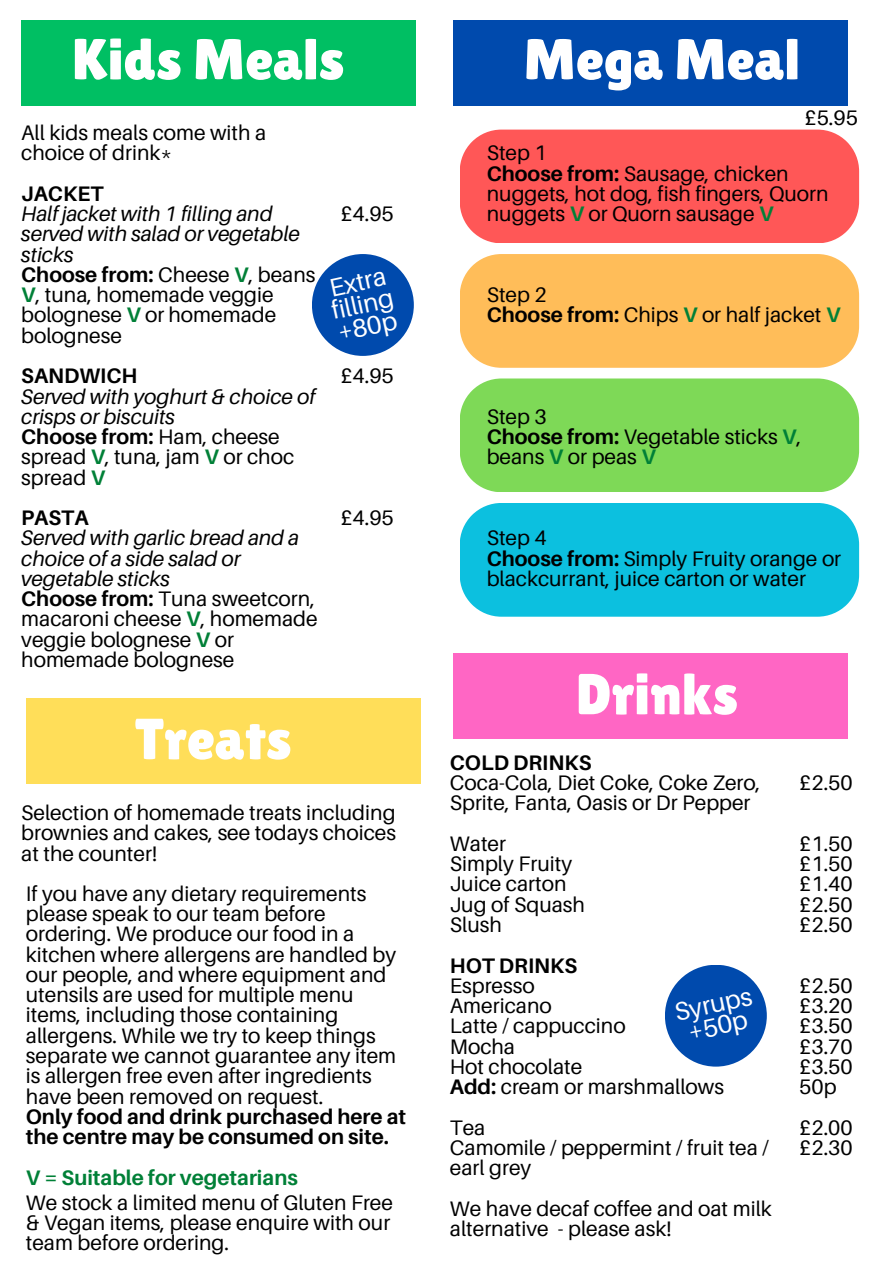
<style>
.page{position:relative;width:894px;height:1264px;background:#fff}
.page>*{position:absolute;margin:0;border:0;box-sizing:border-box;transform-origin:0 0}
.t1{font:57.6px "Lilita One";color:#fff}
.t2{font:25.5px/22.5px "Aileron";color:#fff;text-align:center}
.t3{font:21px/20.2px "Aileron";color:#000}
.t4{font:italic 21px/20.2px "Aileron";color:#000}
.t5{font:700 21px/20.2px "Aileron";color:#000}
.t6{font:700 21px "Aileron";color:#008037}
.s1{font-weight:700}
.s2{font-weight:700;color:#008037}
</style>
<div class="page">
<div style="left:21px;top:20px;width:394px;height:86px;background:#00bf63"></div>
<div style="left:460px;top:130px;width:398px;height:113px;background:#ff5757"></div>
<div style="left:460px;top:254px;width:398px;height:114px;background:#ffbd59"></div>
<div style="left:460px;top:378px;width:398px;height:114px;background:#7ed957"></div>
<div style="left:460px;top:503px;width:398px;height:113px;background:#0cc0df"></div>
<div style="left:453px;top:20px;width:394px;height:86px;background:#004aad"></div>
<div style="left:26px;top:698px;width:394px;height:86px;background:#ffde59"></div>
<div style="left:453px;top:652px;width:394px;height:86px;background:#ff66c4"></div>
<div style="left:664px;top:964px;width:102px;height:102px;background:#004aad;border-radius:50%"></div>
<div style="left:312px;top:254px;width:102px;height:102px;background:#004aad;border-radius:50%"></div>
<p class="t1" style="left:72px;top:26px;width:274px">Kids Meals</p>
<p class="t3" style="left:21px;top:122px;width:246px">All kids meals come with a choice of drink*</p>
<h2 class="t5" style="left:21px;top:183px;width:84px">JACKET</h2>
<h1 class="t4" style="left:21px;top:203px;width:280px">Half jacket with 1 filling and served with salad or vegetable sticks</h1>
<p class="t3" style="left:21px;top:264px;width:296px"><span class="s1">Choose from:</span> Cheese <span class="s2">V</span>, beans<br><span class="s2">V</span>, tuna, homemade veggie bolognese <span class="s2">V</span> or homemade bolognese</p>
<p class="t5" style="left:21px;top:365px;width:117px">SANDWICH</p>
<p class="t4" style="left:21px;top:385px;width:295px">Served with yoghurt &amp; choice of crisps or biscuits</p>
<h3 class="t3" style="left:21px;top:426px;width:274px"><span class="s1">Choose from:</span> Ham, cheese spread <span class="s2">V</span>, tuna, jam <span class="s2">V</span> or choc spread <span class="s2">V</span></h3>
<p class="t5" style="left:21px;top:507px;width:69px">PASTA</p>
<h1 class="t4" style="left:21px;top:527px;width:279px">Served with garlic bread and a choice of a side salad or vegetable sticks</h1>
<p class="t3" style="left:21px;top:588px;width:298px"><span class="s1">Choose from:</span> Tuna sweetcorn, macaroni cheese <span class="s2">V</span>, homemade veggie bolognese <span class="s2">V</span> or homemade bolognese</p>
<p class="t3" style="left:340px;top:203px;width:55px">£4.95</p>
<h2 class="t2" style="left:325px;top:277px;width:64px;text-align:justify;rotate:-12deg">Extra filling +80p</h2>
<p class="t3" style="left:340px;top:365px;width:55px">£4.95</p>
<p class="t3" style="left:340px;top:507px;width:55px">£4.95</p>
<p class="t1" style="left:135px;top:706px;width:158px">Treats</p>
<p class="t3" style="left:21px;top:802px;width:376px;text-align:justify">Selection of homemade treats including brownies and cakes, see todays choices at the counter!</p>
<p class="t3" style="left:26px;top:883px;width:372px">If you have any dietary requirements please speak to our team before ordering. We produce our food in a kitchen where allergens are handled by our people, and where equipment and utensils are used for multiple menu items, including those containing allergens. While we try to keep things separate we cannot guarantee any item is allergen free even after ingredients have been removed on request.</p>
<p class="t5" style="left:26px;top:1105px;width:381px">Only food and drink purchased here at the centre may be consumed on site.</p>
<p class="t6" style="left:26px;top:1164px;width:273px">V = Suitable for vegetarians</p>
<p class="t3" style="left:26px;top:1191px;width:368px">We stock a limited menu of Gluten Free &amp; Vegan items, please enquire with our team before ordering.</p>
<p class="t1" style="left:523px;top:26px;width:278px">Mega Meal</p>
<p class="t3" style="left:804px;top:107px;width:55px">£5.95</p>
<h1 class="t3" style="left:486px;top:142px;width:61px">Step 1</h1>
<p class="t3" style="left:486px;top:163px;width:343px"><span class="s1">Choose from:</span> Sausage, chicken nuggets, hot dog, fish fingers, Quorn nuggets <span class="s2">V</span> or Quorn sausage <span class="s2">V</span></p>
<p class="t3" style="left:486px;top:284px;width:61px">Step 2</p>
<p class="t3" style="left:486px;top:304px;width:355px"><span class="s1">Choose from:</span> Chips <span class="s2">V</span> or half jacket <span class="s2">V</span></p>
<p class="t3" style="left:486px;top:406px;width:61px">Step 3</p>
<p class="t3" style="left:486px;top:426px;width:316px"><span class="s1">Choose from:</span> Vegetable sticks <span class="s2">V</span>,</p>
<p class="t3" style="left:486px;top:446px;width:171px">beans <span class="s2">V</span> or peas <span class="s2">V</span></p>
<p class="t3" style="left:486px;top:527px;width:61px">Step 4</p>
<p class="t3" style="left:486px;top:548px;width:356px"><span class="s1">Choose from:</span> Simply Fruity orange or blackcurrant, juice carton or water</p>
<p class="t1" style="left:575px;top:661px;width:164px">Drinks</p>
<p class="t5" style="left:450px;top:752px;width:143px">COLD DRINKS</p>
<h1 class="t3" style="left:450px;top:772px;width:312px">Coca-Cola, Diet Coke, Coke Zero,<br>Sprite, Fanta, Oasis or Dr Pepper</h1>
<p class="t3" style="left:450px;top:833px;width:58px">Water</p>
<p class="t3" style="left:450px;top:853px;width:124px">Simply Fruity</p>
<p class="t3" style="left:450px;top:873px;width:118px">Juice carton</p>
<p class="t3" style="left:450px;top:893px;width:137px">Jug of Squash</p>
<p class="t3" style="left:450px;top:914px;width:53px">Slush</p>
<p class="t5" style="left:450px;top:954px;width:129px">HOT DRINKS</p>
<p class="t3" style="left:450px;top:974px;width:86px">Espresso</p>
<p class="t3" style="left:450px;top:995px;width:103px">Americano</p>
<p class="t3" style="left:450px;top:1015px;width:177px">Latte / cappuccino</p>
<p class="t3" style="left:450px;top:1035px;width:67px">Mocha</p>
<p class="t3" style="left:450px;top:1055px;width:134px">Hot chocolate</p>
<p class="t3" style="left:450px;top:1076px;width:275px"><span class="s1">Add:</span> cream or marshmallows</p>
<p class="t3" style="left:450px;top:1116px;width:37px">Tea</p>
<p class="t3" style="left:450px;top:1136px;width:320px">Camomile / peppermint / fruit tea / earl grey</p>
<p class="t3" style="left:450px;top:1197px;width:323px">We have decaf coffee and oat milk alternative - please ask!</p>
<p class="t2" style="left:672px;top:1000px;width:80px;rotate:-12deg">Syrups +50p</p>
<p class="t3" style="left:799px;top:772px;width:55px">£2.50</p>
<p class="t3" style="left:799px;top:833px;width:55px">£1.50</p>
<p class="t3" style="left:799px;top:853px;width:55px">£1.50</p>
<p class="t3" style="left:799px;top:873px;width:55px">£1.40</p>
<p class="t3" style="left:799px;top:893px;width:55px">£2.50</p>
<p class="t3" style="left:799px;top:914px;width:55px">£2.50</p>
<p class="t3" style="left:799px;top:974px;width:55px">£2.50</p>
<p class="t3" style="left:799px;top:995px;width:55px">£3.20</p>
<p class="t3" style="left:799px;top:1015px;width:55px">£3.50</p>
<p class="t3" style="left:799px;top:1035px;width:55px">£3.70</p>
<p class="t3" style="left:799px;top:1055px;width:55px">£3.50</p>
<p class="t3" style="left:799px;top:1076px;width:39px">50p</p>
<p class="t3" style="left:799px;top:1116px;width:55px">£2.00</p>
<p class="t3" style="left:799px;top:1136px;width:55px">£2.30</p>
</div>
